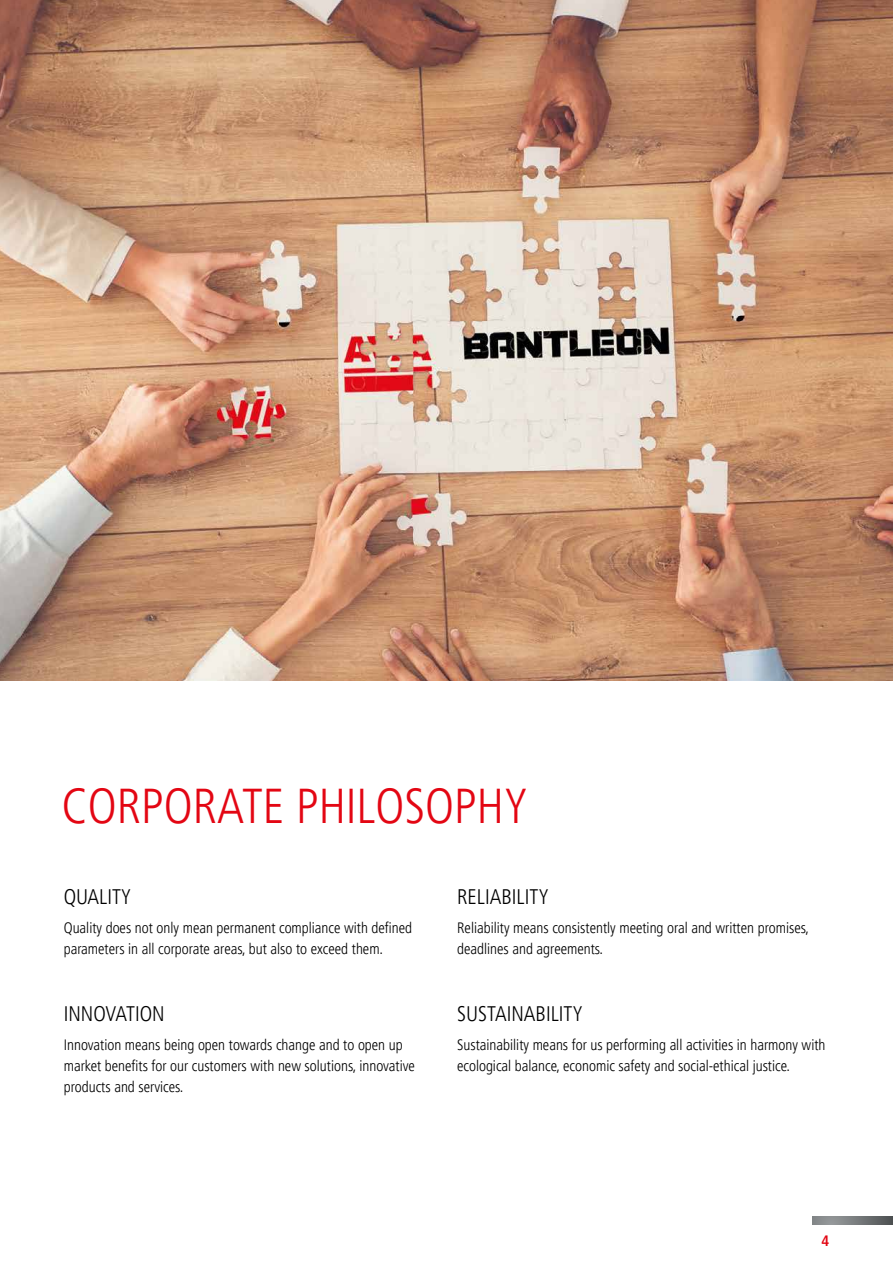
<style>
.page{position:relative;width:893px;height:1263px;background:#fff}
.page>*{position:absolute;margin:0;border:0;box-sizing:border-box;transform-origin:0 0}
.t1{font:300 condensed 48.75px "Frutiger LT Pro";color:#e30613}
.t2{font:300 condensed 21px "Frutiger LT Pro";color:#000}
.t3{font:300 condensed 15px/21px "Frutiger LT Pro";color:#000}
.t4{font:700 condensed 15px "Frutiger LT Pro";color:#e30613}
</style>
<div class="page">
<svg style="left:812px;top:1216px;width:81px;height:9px"></svg>
<img style="left:1px;top:0;width:892px;height:680px">
<svg style="left:0;top:0;width:1px;height:680px"></svg>
<h1 class="t1" style="left:62px;top:778px;width:468px">CORPORATE PHILOSOPHY</h1>
<h2 class="t2" style="left:64px;top:885px;width:69px">QUALITY</h2>
<p class="t3" style="left:64px;top:918px;width:350px">Quality does not only mean permanent compliance with defined parameters in all corporate areas, but also to exceed them.</p>
<h2 class="t2" style="left:64px;top:1001px;width:102px">INNOVATION</h2>
<p class="t3" style="left:64px;top:1035px;width:353px">Innovation means being open towards change and to open up market benefits for our customers with new solutions, innovative products and services.</p>
<h2 class="t2" style="left:457px;top:885px;width:93px">RELIABILITY</h2>
<p class="t3" style="left:457px;top:918px;width:353px">Reliability means consistently meeting oral and written promises, deadlines and agreements.</p>
<h2 class="t2" style="left:457px;top:1001px;width:127px">SUSTAINABILITY</h2>
<p class="t3" style="left:457px;top:1035px;width:370px">Sustainability means for us performing all activities in harmony with ecological balance, economic safety and social-ethical justice.</p>
<p class="t4" style="left:821px;top:1231px;width:9px">4</p>
</div>
